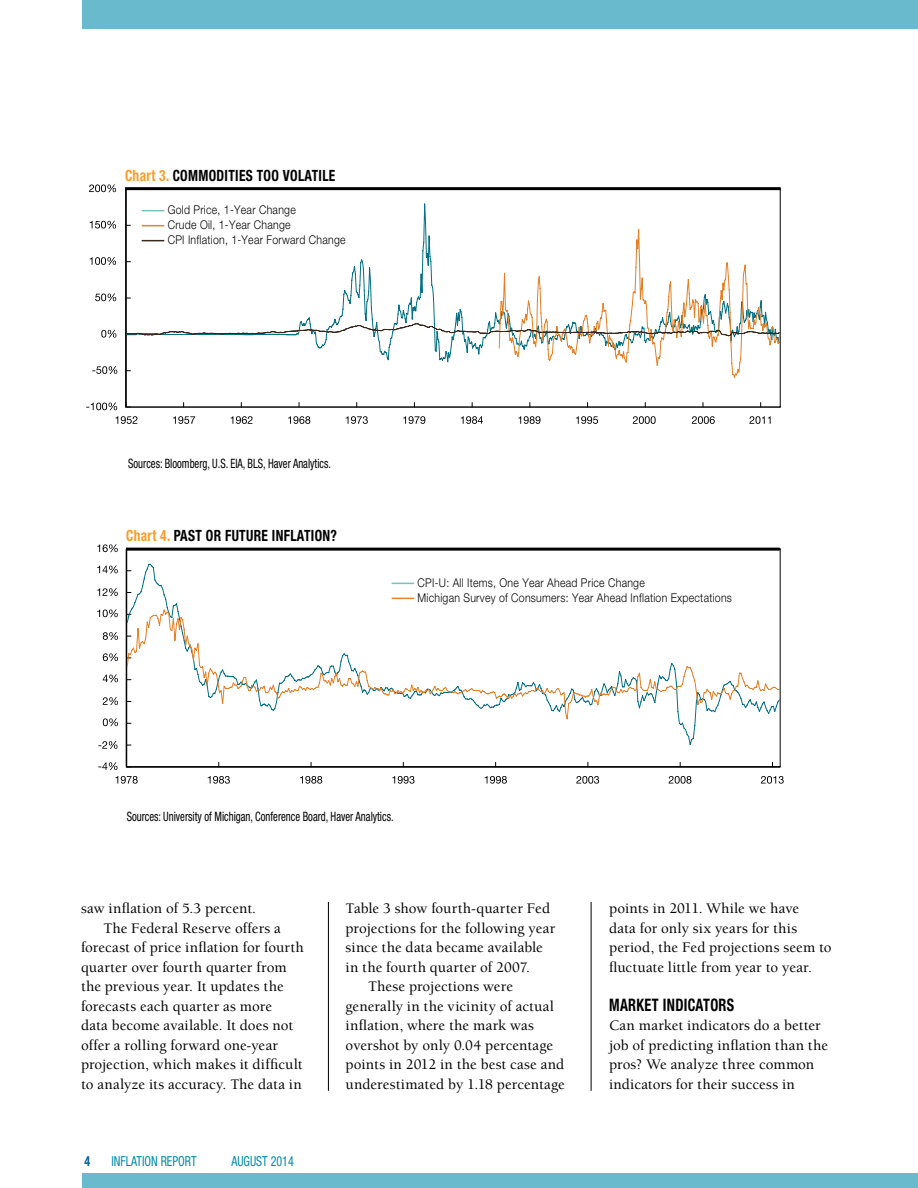
<style>
.page{position:relative;width:918px;height:1188px;background:#fff}
.page>*{position:absolute;margin:0;border:0;box-sizing:border-box;transform-origin:0 0}
.t1{font:700 condensed 17.25px "Helvetica Neue";letter-spacing:.025em;color:#000;scale:.83 1}
.t2{font:700 condensed 15.6px "Helvetica Neue";letter-spacing:.025em;color:#000;scale:.87 1}
.t3{font:500 15px/19.5px "Berkeley";letter-spacing:.005em;color:#000}
.t4{font:condensed 13.8px "Helvetica Neue";color:#008da8;scale:.87 1}
.t5{font:700 condensed 13.8px "Helvetica Neue";color:#00649d;scale:.87 1}
.t6{font:condensed 12.9px "Helvetica Neue";color:#000;scale:.83 1}
.t7{font:300 12.15px/15px "Helvetica Neue";letter-spacing:.025em;color:#000;scale:.87 1}
.s1{color:#f99d28}
</style>
<div class="page">
<hr style="left:328px;top:902px;width:1px;height:189px;background:#000">
<hr style="left:591px;top:902px;width:1px;height:189px;background:#000">
<div style="left:82px;top:0;width:836px;height:28px;background:#69bacd"></div>
<div style="left:82px;top:1173px;width:836px;height:15px;background:#69bacd"></div>
<hr style="left:780px;top:189px;width:1px;height:218px;background:#000">
<hr style="left:125px;top:189px;width:2px;height:218px;background:#000">
<hr style="left:126px;top:407px;width:654px;height:1px;background:#000">
<svg style="left:115px;top:416px;width:22px;height:8px"></svg>
<svg style="left:173px;top:416px;width:22px;height:8px"></svg>
<svg style="left:231px;top:416px;width:22px;height:8px"></svg>
<svg style="left:288px;top:416px;width:22px;height:8px"></svg>
<svg style="left:346px;top:416px;width:22px;height:8px"></svg>
<svg style="left:403px;top:416px;width:22px;height:8px"></svg>
<svg style="left:461px;top:416px;width:22px;height:8px"></svg>
<svg style="left:518px;top:416px;width:22px;height:8px"></svg>
<svg style="left:576px;top:416px;width:22px;height:8px"></svg>
<svg style="left:633px;top:416px;width:23px;height:8px"></svg>
<svg style="left:692px;top:416px;width:23px;height:8px"></svg>
<svg style="left:749px;top:416px;width:22px;height:8px"></svg>
<svg style="left:93px;top:407px;width:25px;height:4px"></svg>
<svg style="left:86px;top:402px;width:31px;height:8px"></svg>
<svg style="left:92px;top:366px;width:25px;height:8px"></svg>
<svg style="left:101px;top:330px;width:15px;height:8px"></svg>
<svg style="left:95px;top:293px;width:21px;height:8px"></svg>
<svg style="left:90px;top:257px;width:26px;height:8px"></svg>
<svg style="left:90px;top:221px;width:26px;height:8px"></svg>
<svg style="left:89px;top:184px;width:27px;height:8px"></svg>
<hr style="left:125px;top:187px;width:656px;height:3px;background:#000">
<svg style="left:142px;top:210px;width:22px;height:1px"></svg>
<svg style="left:126px;top:225px;width:655px;height:153px"></svg>
<hr style="left:780px;top:549px;width:1px;height:218px;background:#000">
<hr style="left:126px;top:549px;width:1px;height:218px;background:#000">
<hr style="left:126px;top:766px;width:654px;height:2px;background:#000">
<svg style="left:127px;top:563px;width:653px;height:183px"></svg>
<svg style="left:126px;top:609px;width:654px;height:111px"></svg>
<svg style="left:115px;top:776px;width:23px;height:8px"></svg>
<svg style="left:208px;top:776px;width:22px;height:8px"></svg>
<svg style="left:300px;top:776px;width:22px;height:8px"></svg>
<svg style="left:392px;top:776px;width:22px;height:8px"></svg>
<svg style="left:485px;top:776px;width:22px;height:8px"></svg>
<svg style="left:576px;top:776px;width:23px;height:8px"></svg>
<svg style="left:669px;top:776px;width:22px;height:8px"></svg>
<svg style="left:761px;top:776px;width:23px;height:8px"></svg>
<svg style="left:98px;top:762px;width:19px;height:8px"></svg>
<svg style="left:98px;top:741px;width:19px;height:8px"></svg>
<svg style="left:103px;top:718px;width:15px;height:8px"></svg>
<svg style="left:103px;top:697px;width:15px;height:8px"></svg>
<svg style="left:103px;top:674px;width:15px;height:8px"></svg>
<svg style="left:103px;top:653px;width:15px;height:8px"></svg>
<svg style="left:103px;top:632px;width:15px;height:8px"></svg>
<svg style="left:97px;top:609px;width:21px;height:8px"></svg>
<svg style="left:97px;top:588px;width:21px;height:8px"></svg>
<svg style="left:99px;top:565px;width:18px;height:9px"></svg>
<svg style="left:97px;top:566px;width:21px;height:7px"></svg>
<svg style="left:97px;top:544px;width:21px;height:8px"></svg>
<hr style="left:126px;top:548px;width:654px;height:3px;background:#000">
<div style="left:392px;top:579px;width:355px;height:30px;background:#fff"></div>
<svg style="left:392px;top:583px;width:22px;height:1px"></svg>
<svg style="left:392px;top:598px;width:22px;height:1px"></svg>
<p class="t2" style="left:125px;top:166px;width:243px"><span class="s1">Chart 3.</span> COMMODITIES TOO VOLATILE</p>
<p class="t7" style="left:168px;top:202px;width:206px">Gold Price, 1-Year Change<br>Crude Oil, 1-Year Change<br>CPI Inflation, 1-Year Forward Change</p>
<p class="t6" style="left:128px;top:456px;width:246px">Sources: Bloomberg, U.S. EIA, BLS, Haver Analytics.</p>
<p class="t2" style="left:126px;top:526px;width:244px"><span class="s1">Chart 4.</span> PAST OR FUTURE INFLATION?</p>
<p class="t7" style="left:418px;top:575px;width:363px">CPI-U: All Items, One Year Ahead Price Change<br>Michigan Survey of Consumers: Year Ahead Inflation Expectations</p>
<p class="t6" style="left:127px;top:809px;width:323px">Sources: University of Michigan, Conference Board, Haver Analytics.</p>
<p class="t3" style="left:81px;top:899px;width:177px">saw inflation of 5.3 percent.</p>
<p class="t3" style="left:104px;top:919px;width:179px">The Federal Reserve offers a</p>
<p class="t3" style="left:81px;top:938px;width:224px">forecast of price inflation for fourth</p>
<p class="t3" style="left:81px;top:958px;width:207px">quarter over fourth quarter from</p>
<p class="t3" style="left:81px;top:977px;width:204px">the previous year. It updates the</p>
<p class="t3" style="left:81px;top:997px;width:193px">forecasts each quarter as more</p>
<p class="t3" style="left:81px;top:1016px;width:214px">data become available. It does not</p>
<p class="t3" style="left:81px;top:1036px;width:199px">offer a rolling forward one-year</p>
<p class="t3" style="left:81px;top:1055px;width:223px">projection, which makes it difficult</p>
<p class="t3" style="left:81px;top:1075px;width:222px">to analyze its accuracy. The data in</p>
<p class="t5" style="left:84px;top:1153px;width:8px">4</p>
<p class="t4" style="left:111px;top:1153px;width:99px">INFLATION REPORT</p>
<p class="t4" style="left:231px;top:1153px;width:73px">AUGUST 2014</p>
<p class="t3" style="left:346px;top:899px;width:206px">Table 3 show fourth-quarter Fed</p>
<p class="t3" style="left:346px;top:919px;width:211px">projections for the following year</p>
<p class="t3" style="left:346px;top:938px;width:199px">since the data became available</p>
<p class="t3" style="left:346px;top:958px;width:186px">in the fourth quarter of 2007.</p>
<p class="t3" style="left:368px;top:977px;width:146px">These projections were</p>
<p class="t3" style="left:346px;top:997px;width:210px">generally in the vicinity of actual</p>
<p class="t3" style="left:346px;top:1016px;width:190px">inflation, where the mark was</p>
<p class="t3" style="left:346px;top:1036px;width:209px">overshot by only 0.04 percentage</p>
<p class="t3" style="left:346px;top:1055px;width:220px">points in 2012 in the best case and</p>
<p class="t3" style="left:346px;top:1075px;width:221px">underestimated by 1.18 percentage</p>
<p class="t3" style="left:609px;top:899px;width:224px">points in 2011. While we have<br>data for only six years for this period, the Fed projections seem to fluctuate little from year to year.</p>
<p class="t1" style="left:609px;top:994px;width:152px">MARKET INDICATORS</p>
<p class="t3" style="left:609px;top:1016px;width:220px">Can market indicators do a better job of predicting inflation than the pros? We analyze three common indicators for their success in</p>
</div>
